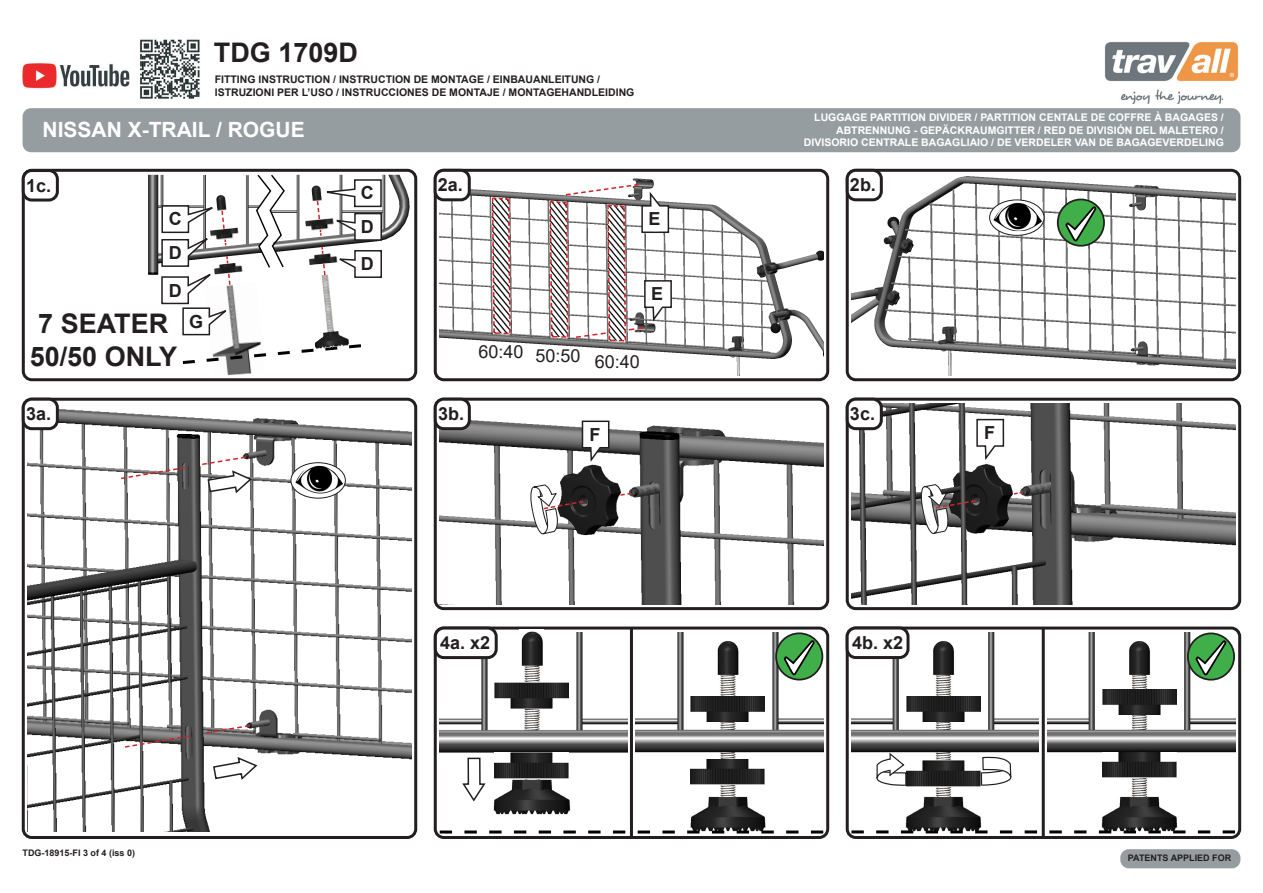
<style>
.page{position:relative;width:1263px;height:893px;background:#fff}
.page>*{position:absolute;margin:0;border:0;box-sizing:border-box;transform-origin:0 0}
.t1{font:700 27px "Arial";color:#231f20}
.t2{font:700 21px "Arial";color:#fff}
.t3{font:700 18px "Arial";color:#231f20}
.t4{font:18px "Arial";color:#231f20}
.t5{font:700 10.5px/12.6px "Arial";color:#fff;text-align:right}
.t6{font:700 10.5px/12.6px "Arial";color:#231f20}
.t7{font:700 9px "Arial";color:#231f20}
</style>
<div class="page">
<div style="left:23px;top:108px;width:1217px;height:44px;background:#969da0;border-radius:9px"></div>
<img style="left:23px;top:63px;width:107px;height:26px">
<img style="left:1105px;top:42px;width:134px;height:62px">
<img style="left:140px;top:39px;width:60px;height:60px">
<div style="left:1120px;top:849px;width:120px;height:19px;background:#969da0;border-radius:9px"></div>
<div style="left:22px;top:169px;width:395px;height:212px;border:3px solid #231f20;border-radius:9px"></div>
<div style="left:434px;top:169px;width:395px;height:212px;border:3px solid #231f20;border-radius:9px"></div>
<div style="left:846px;top:169px;width:395px;height:212px;border:3px solid #231f20;border-radius:9px"></div>
<div style="left:434px;top:398px;width:395px;height:212px;border:3px solid #231f20;border-radius:9px"></div>
<div style="left:846px;top:398px;width:395px;height:212px;border:3px solid #231f20;border-radius:9px"></div>
<div style="left:434px;top:627px;width:395px;height:212px;border:3px solid #231f20;border-radius:9px"></div>
<div style="left:846px;top:627px;width:395px;height:212px;border:3px solid #231f20;border-radius:9px"></div>
<hr style="left:630px;top:629px;width:3px;height:208px;background:#231f20">
<div style="left:22px;top:398px;width:395px;height:441px;border:3px solid #231f20;border-radius:9px"></div>
<hr style="left:1042px;top:629px;width:3px;height:208px;background:#231f20">
<img style="left:440px;top:632px;width:187px;height:121px">
<img style="left:636px;top:632px;width:187px;height:198px">
<img style="left:520px;top:630px;width:24px;height:89px">
<img style="left:493px;top:762px;width:77px;height:53px">
<img style="left:851px;top:632px;width:188px;height:198px">
<img style="left:1047px;top:632px;width:188px;height:198px">
<img style="left:494px;top:683px;width:74px;height:25px">
<img style="left:690px;top:696px;width:74px;height:26px">
<img style="left:690px;top:759px;width:74px;height:25px">
<img style="left:494px;top:753px;width:74px;height:25px">
<svg style="left:462px;top:757px;width:24px;height:45px"></svg>
<svg style="left:440px;top:830px;width:383px;height:3px"></svg>
<svg style="left:851px;top:830px;width:384px;height:3px"></svg>
<svg style="left:776px;top:633px;width:46px;height:47px"></svg>
<div style="left:775px;top:632px;width:48px;height:48px;border:2px solid #231f20;border-radius:50%"></div>
<svg style="left:783px;top:641px;width:33px;height:34px"></svg>
<svg style="left:1188px;top:633px;width:46px;height:47px"></svg>
<div style="left:1187px;top:632px;width:48px;height:49px;border:2px solid #231f20;border-radius:50%"></div>
<svg style="left:1195px;top:641px;width:33px;height:34px"></svg>
<img style="left:1102px;top:689px;width:74px;height:26px">
<img style="left:1102px;top:752px;width:74px;height:25px">
<img style="left:906px;top:696px;width:74px;height:25px">
<img style="left:907px;top:760px;width:74px;height:27px">
<svg style="left:980px;top:702px;width:32px;height:84px"></svg>
<svg style="left:876px;top:752px;width:31px;height:35px"></svg>
<div style="left:435px;top:628px;width:61px;height:30px;background:#fff;border-radius:9px"></div>
<div style="left:434px;top:627px;width:64px;height:32px;border:3px solid #231f20;border-radius:9px"></div>
<div style="left:847px;top:628px;width:61px;height:29px;background:#fff;border-radius:9px"></div>
<div style="left:846px;top:626px;width:63px;height:33px;border:3px solid #231f20;border-radius:9px"></div>
<img style="left:204px;top:302px;width:61px;height:76px">
<svg style="left:182px;top:342px;width:179px;height:24px"></svg>
<img style="left:148px;top:175px;width:107px;height:127px">
<img style="left:286px;top:175px;width:124px;height:76px">
<img style="left:210px;top:195px;width:33px;height:80px">
<svg style="left:160px;top:203px;width:73px;height:133px"></svg>
<img style="left:305px;top:185px;width:11px;height:80px">
<svg style="left:316px;top:178px;width:67px;height:101px"></svg>
<svg style="left:255px;top:174px;width:31px;height:94px"></svg>
<div style="left:23px;top:171px;width:34px;height:29px;background:#fff;border-radius:9px"></div>
<div style="left:22px;top:169px;width:37px;height:33px;border:3px solid #231f20;border-radius:9px"></div>
<img style="left:440px;top:178px;width:383px;height:197px">
<svg style="left:491px;top:196px;width:20px;height:139px"></svg>
<svg style="left:549px;top:183px;width:124px;height:159px"></svg>
<div style="left:435px;top:170px;width:34px;height:30px;background:#fff;border-radius:9px"></div>
<div style="left:434px;top:169px;width:37px;height:32px;border:3px solid #231f20;border-radius:9px"></div>
<img style="left:852px;top:176px;width:383px;height:199px">
<svg style="left:1058px;top:199px;width:46px;height:47px"></svg>
<div style="left:1057px;top:199px;width:48px;height:48px;border:2px solid #231f20;border-radius:50%"></div>
<svg style="left:1065px;top:207px;width:33px;height:35px"></svg>
<svg style="left:989px;top:200px;width:55px;height:35px"></svg>
<div style="left:989px;top:199px;width:55px;height:37px;border:1px solid #231f20;border-radius:50%"></div>
<img style="left:992px;top:203px;width:50px;height:28px">
<div style="left:847px;top:170px;width:34px;height:30px;background:#fff;border-radius:9px"></div>
<div style="left:846px;top:169px;width:37px;height:32px;border:3px solid #231f20;border-radius:9px"></div>
<img style="left:28px;top:409px;width:383px;height:423px">
<svg style="left:291px;top:463px;width:54px;height:35px"></svg>
<div style="left:290px;top:462px;width:56px;height:37px;border:1px solid #231f20;border-radius:50%"></div>
<img style="left:294px;top:465px;width:49px;height:29px">
<svg style="left:200px;top:455px;width:53px;height:40px"></svg>
<svg style="left:212px;top:756px;width:47px;height:25px"></svg>
<svg style="left:119px;top:466px;width:68px;height:14px"></svg>
<div style="left:23px;top:399px;width:34px;height:30px;background:#fff;border-radius:9px"></div>
<div style="left:22px;top:398px;width:37px;height:32px;border:3px solid #231f20;border-radius:9px"></div>
<svg style="left:204px;top:724px;width:47px;height:11px"></svg>
<svg style="left:123px;top:734px;width:68px;height:15px"></svg>
<img style="left:440px;top:420px;width:383px;height:184px">
<div style="left:435px;top:399px;width:34px;height:30px;background:#fff;border-radius:9px"></div>
<div style="left:434px;top:398px;width:37px;height:32px;border:3px solid #231f20;border-radius:9px"></div>
<svg style="left:619px;top:491px;width:14px;height:6px"></svg>
<img style="left:852px;top:404px;width:383px;height:200px">
<svg style="left:1012px;top:490px;width:13px;height:6px"></svg>
<svg style="left:920px;top:485px;width:57px;height:50px"></svg>
<svg style="left:530px;top:485px;width:55px;height:50px"></svg>
<div style="left:847px;top:399px;width:34px;height:30px;background:#fff;border-radius:9px"></div>
<div style="left:846px;top:398px;width:37px;height:32px;border:3px solid #231f20;border-radius:9px"></div>
<img style="left:321px;top:275px;width:7px;height:56px">
<svg style="left:581px;top:420px;width:29px;height:44px"></svg>
<svg style="left:976px;top:418px;width:29px;height:44px"></svg>
<h1 class="t1" style="left:214px;top:34px;width:146px">TDG 1709D</h1>
<p class="t6" style="left:215px;top:73px;width:421px">FITTING INSTRUCTION / INSTRUCTION DE MONTAGE / EINBAUANLEITUNG /<br>ISTRUZIONI PER L’USO / INSTRUCCIONES DE MONTAJE / MONTAGEHANDLEIDING</p>
<h2 class="t2" style="left:43px;top:114px;width:264px">NISSAN X-TRAIL / ROGUE</h2>
<p class="t5" style="left:804px;top:111px;width:421px">LUGGAGE PARTITION DIVIDER / PARTITION CENTALE DE COFFRE À BAGAGES /<br>ABTRENNUNG - GEPÄCKRAUMGITTER / RED DE DIVISIÓN DEL MALETERO /<br>DIVISORIO CENTRALE BAGAGLIAIO / DE VERDELER VAN DE BAGAGEVERDELING</p>
<p class="t3" style="left:26px;top:172px;width:27px">1c.</p>
<p class="t3" style="left:169px;top:206px;width:14px">C</p>
<p class="t3" style="left:169px;top:240px;width:14px">D</p>
<p class="t3" style="left:169px;top:278px;width:14px">D</p>
<p class="t3" style="left:361px;top:180px;width:14px">C</p>
<p class="t3" style="left:361px;top:214px;width:14px">D</p>
<p class="t3" style="left:361px;top:251px;width:14px">D</p>
<p class="t3" style="left:438px;top:172px;width:27px">2a.</p>
<p class="t3" style="left:850px;top:172px;width:28px">2b.</p>
<p class="t3" style="left:649px;top:206px;width:14px">E</p>
<p class="t3" style="left:651px;top:281px;width:14px">E</p>
<p class="t1" style="left:38px;top:305px;width:132px">7 SEATER</p>
<p class="t1" style="left:30px;top:337px;width:149px">50/50 ONLY</p>
<p class="t4" style="left:478px;top:339px;width:47px">60:40</p>
<p class="t4" style="left:535px;top:343px;width:47px">50:50</p>
<p class="t4" style="left:595px;top:349px;width:47px">60:40</p>
<p class="t3" style="left:189px;top:309px;width:16px">G</p>
<p class="t3" style="left:26px;top:401px;width:27px">3a.</p>
<p class="t3" style="left:438px;top:401px;width:28px">3b.</p>
<p class="t3" style="left:850px;top:401px;width:27px">3c.</p>
<p class="t3" style="left:589px;top:422px;width:12px">F</p>
<p class="t3" style="left:984px;top:420px;width:12px">F</p>
<p class="t7" style="left:23px;top:846px;width:114px">TDG-18915-FI 3 of 4 (iss 0)</p>
<p class="t3" style="left:440px;top:630px;width:52px">4a. x2</p>
<p class="t3" style="left:852px;top:630px;width:53px">4b. x2</p>
<p class="t7" style="left:1128px;top:852px;width:105px">PATENTS APPLIED FOR</p>
</div>
